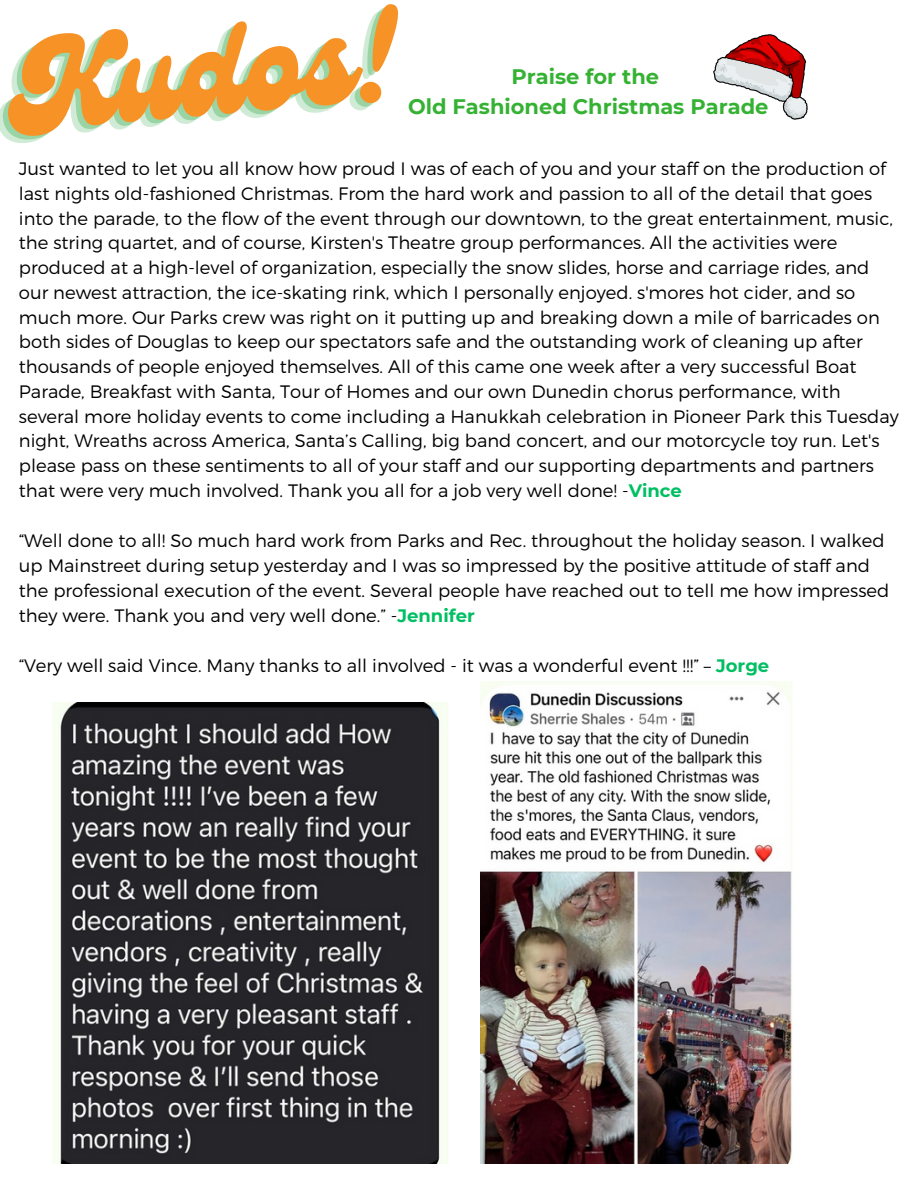
<style>
.page{position:relative;width:918px;height:1188px;background:#fff}
.page>*{position:absolute;margin:0;border:0;box-sizing:border-box;transform-origin:0 0}
.t1{font:126.75px "Genty";color:#f79326}
.t2{font:700 21px "Montserrat";color:#35b233}
.t3{font:300 18px/24.8px "Montserrat";color:#000}
.s1{font-weight:700;color:#00bf63}
</style>
<div class="page">
<img style="left:714px;top:34px;width:93px;height:86px">
<img style="left:53px;top:702px;width:395px;height:462px">
<img style="left:481px;top:682px;width:311px;height:481px">
<p class="t1" style="left:6px;top:15px;width:381px;rotate:-5deg">Kudos!</p>
<p class="t2" style="left:511px;top:64px;width:149px">Praise for the</p>
<p class="t2" style="left:408px;top:94px;width:362px">Old Fashioned Christmas Parade</p>
<p class="t3" style="left:19px;top:155px;width:882px">Just wanted to let you all know how proud I was of each of you and your staff on the production of last nights old-fashioned Christmas. From the hard work and passion to all of the detail that goes into the parade, to the flow of the event through our downtown, to the great entertainment, music, the string quartet, and of course, Kirsten's Theatre group performances. All the activities were produced at a high-level of organization, especially the snow slides, horse and carriage rides, and our newest attraction, the ice-skating rink, which I personally enjoyed. s'mores hot cider, and so much more. Our Parks crew was right on it putting up and breaking down a mile of barricades on both sides of Douglas to keep our spectators safe and the outstanding work of cleaning up after thousands of people enjoyed themselves. All of this came one week after a very successful Boat Parade, Breakfast with Santa, Tour of Homes and our own Dunedin chorus performance, with several more holiday events to come including a Hanukkah celebration in Pioneer Park this Tuesday night, Wreaths across America, Santa’s Calling, big band concert, and our motorcycle toy run. Let's please pass on these sentiments to all of your staff and our supporting departments and partners that were very much involved. Thank you all for a job very well done! -<span class="s1">Vince</span></p>
<p class="t3" style="left:19px;top:528px;width:872px">“Well done to all! So much hard work from Parks and Rec. throughout the holiday season. I walked up Mainstreet during setup yesterday and I was so impressed by the positive attitude of staff and the professional execution of the event. Several people have reached out to tell me how impressed they were. Thank you and very well done.” -<span class="s1">Jennifer</span></p>
<p class="t3" style="left:19px;top:653px;width:752px">“Very well said Vince. Many thanks to all involved - it was a wonderful event !!!” – <span class="s1">Jorge</span></p>
</div>
